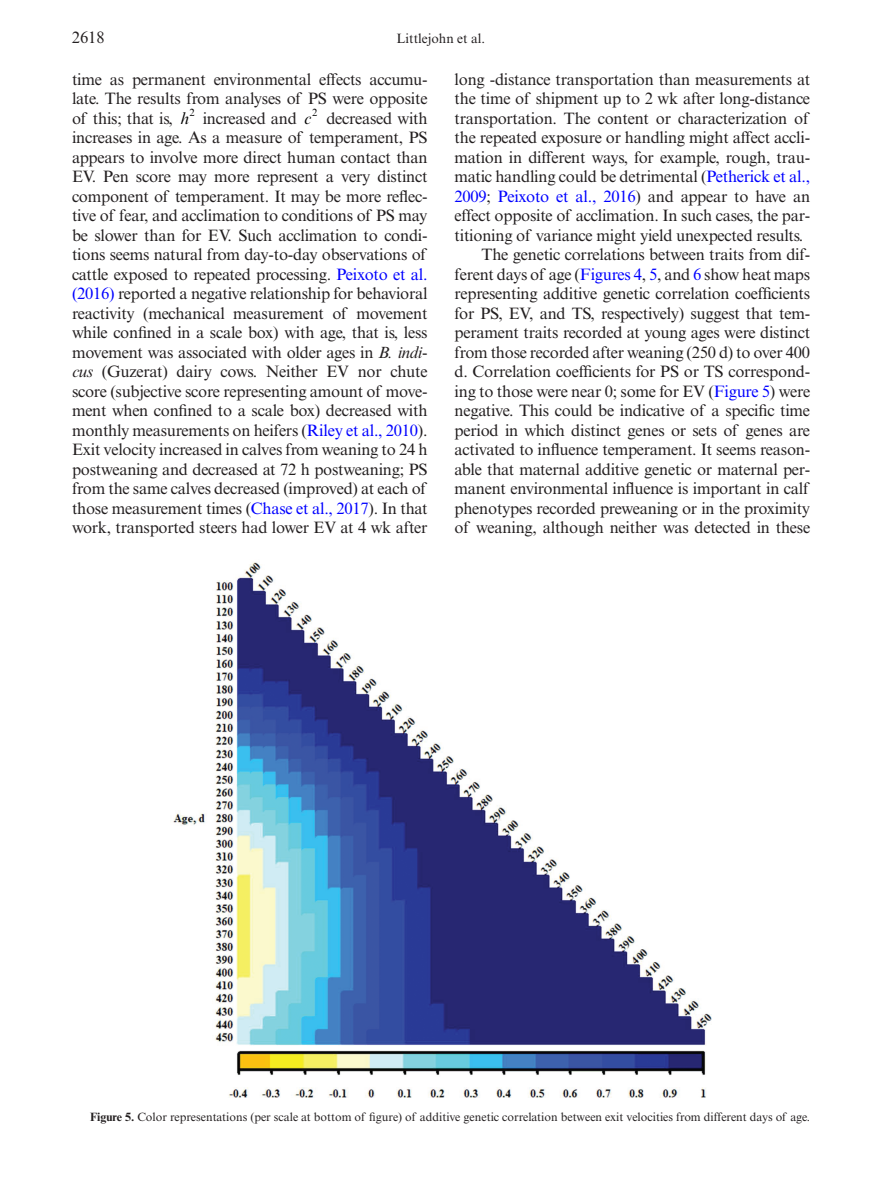
<style>
.page{position:relative;width:891px;height:1188px;background:#fff}
.page>*{position:absolute;margin:0;border:0;box-sizing:border-box;transform-origin:0 0}
.t1{font:16.5px/19.5px "Times New Roman MT Std";letter-spacing:-.015em;color:#231f20;text-align:justify}
.t2{font:16.5px "Times New Roman MT Std";letter-spacing:-.015em;color:#00f}
.t3{font:13.5px "Times New Roman MT Std";color:#231f20}
.t4{font:12px "Times New Roman MT Std";color:#231f20}
.s1{font-style:italic;color:#000}
.s2{color:#00f}
.s3{font-style:italic}
.s4{color:#231f20}
.s5{font-weight:700}
</style>
<div class="page">
<img style="left:173px;top:562px;width:538px;height:535px">
<p class="t1" style="left:72px;top:28px;width:34px">2618</p>
<p class="t3" style="left:397px;top:30px;width:90px">Littlejohn et al.</p>
<p class="t1" style="left:72px;top:69px;width:357px">time as permanent environmental effects accumu&shy;late. The results from analyses of PS were opposite of this; that is, <span class="s1">h</span><sup>2</sup> increased and <span class="s1">c</span><sup>2</sup> decreased with increases in age. As a measure of temperament, PS appears to involve more direct human contact than EV. Pen score may more represent a very distinct component of temperament. It may be more reflec&shy;tive of fear, and acclimation to conditions of PS may be slower than for EV. Such acclimation to condi&shy;tions seems natural from day-to-day observations of cattle exposed to repeated processing. <span class="s2">Peixoto et al. (2016)</span> reported a negative relationship for behavioral reactivity (mechanical measurement of movement while confined in a scale box) with age, that is, less movement was associated with older ages in <span class="s3">B. indi&shy;cus</span> (Guzerat) dairy cows. Neither EV nor chute score (subjective score representing amount of move&shy;ment when confined to a scale box) decreased with monthly measurements on heifers (<span class="s2">Riley et al., 2010</span>).<br>Exit velocity increased in calves from weaning to 24 h postweaning and decreased at 72 h postweaning; PS from the same calves decreased (improved) at each of those measurement times (<span class="s2">Chase et al., 2017</span>). In that work, transported steers had lower EV at 4 wk after</p>
<p class="t1" style="left:454px;top:69px;width:357px">long -distance transportation than measurements at</p>
<p class="t1" style="left:454px;top:89px;width:357px">the time of shipment up to 2 wk after long-distance</p>
<p class="t1" style="left:454px;top:108px;width:355px">transportation. The content or characterization of</p>
<p class="t1" style="left:454px;top:128px;width:357px">the repeated exposure or handling might affect accli-</p>
<p class="t1" style="left:454px;top:147px;width:357px">mation in different ways, for example, rough, trau-</p>
<p class="t1" style="left:454px;top:167px;width:357px">matic handling could be detrimental (<span class="s2">Petherick et al.,</span></p>
<p class="t2" style="left:454px;top:187px;width:357px">2009<span class="s4">;</span> Peixoto et al., 2016<span class="s4">) and appear to have an</span></p>
<p class="t1" style="left:454px;top:206px;width:357px">effect opposite of acclimation. In such cases, the par-</p>
<p class="t1" style="left:454px;top:225px;width:350px">titioning of variance might yield unexpected results.</p>
<p class="t1" style="left:481px;top:245px;width:330px">The genetic correlations between traits from dif-</p>
<p class="t1" style="left:454px;top:264px;width:357px">ferent days of age (<span class="s2">Figures 4</span>, <span class="s2">5</span>, and <span class="s2">6</span> show heat maps</p>
<p class="t1" style="left:454px;top:284px;width:357px">representing additive genetic correlation coefficients</p>
<p class="t1" style="left:454px;top:303px;width:357px">for PS, EV, and TS, respectively) suggest that tem-</p>
<p class="t1" style="left:454px;top:323px;width:357px">perament traits recorded at young ages were distinct</p>
<p class="t1" style="left:454px;top:342px;width:357px">from those recorded after weaning (250 d) to over 400</p>
<p class="t1" style="left:454px;top:362px;width:357px">d. Correlation coefficients for PS or TS correspond-</p>
<p class="t1" style="left:454px;top:381px;width:357px">ing to those were near 0; some for EV (<span class="s2">Figure 5</span>) were</p>
<p class="t1" style="left:454px;top:401px;width:357px">negative. This could be indicative of a specific time</p>
<p class="t1" style="left:454px;top:420px;width:357px">period in which distinct genes or sets of genes are</p>
<p class="t1" style="left:454px;top:440px;width:357px">activated to influence temperament. It seems reason-</p>
<p class="t1" style="left:454px;top:459px;width:357px">able that maternal additive genetic or maternal per-</p>
<p class="t1" style="left:454px;top:479px;width:355px">manent environmental influence is important in calf</p>
<p class="t1" style="left:454px;top:498px;width:357px">phenotypes recorded preweaning or in the proximity</p>
<p class="t1" style="left:454px;top:518px;width:357px">of weaning, although neither was detected in these</p>
<p class="t4" style="left:90px;top:1110px;width:721px"><span class="s5">Figure 5.</span> Color representations (per scale at bottom of figure) of additive genetic correlation between exit velocities from different days of age.</p>
</div>
